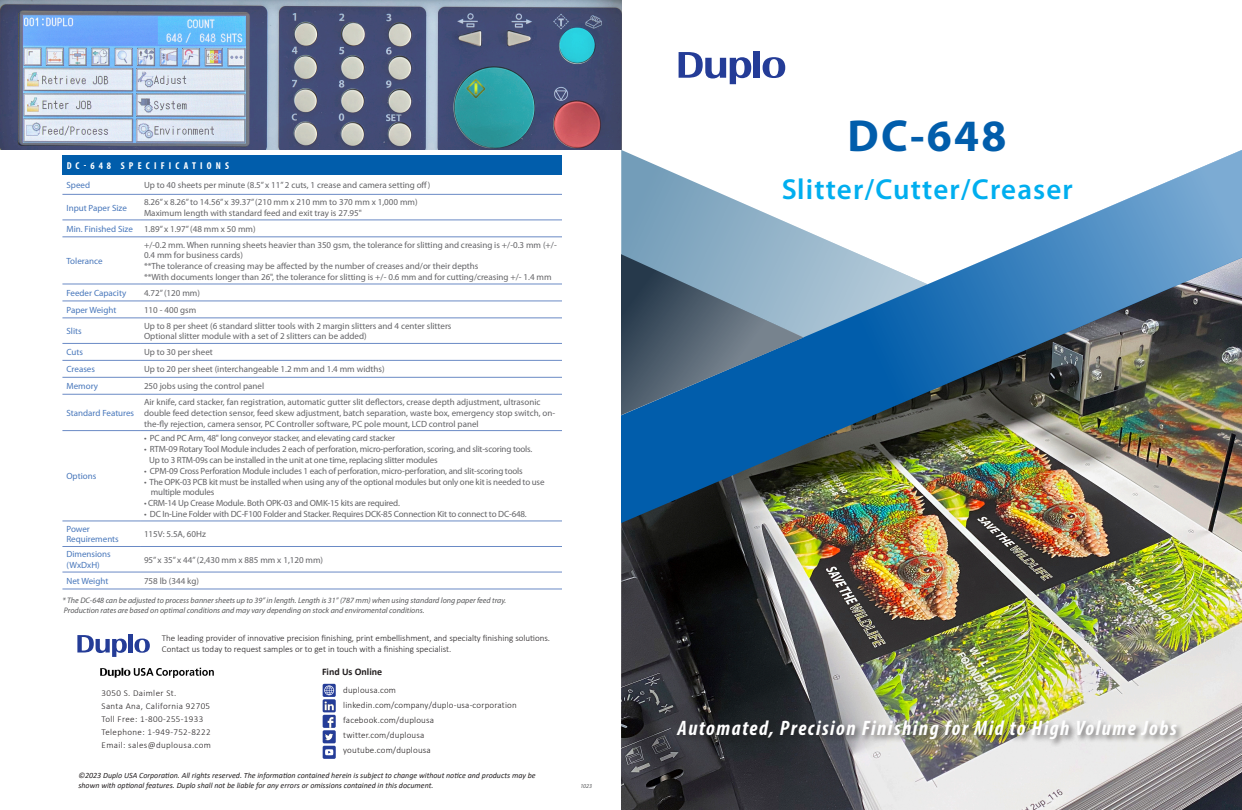
<style>
.page{position:relative;width:1242px;height:810px;background:#fff}
.page>*{position:absolute;margin:0;border:0;box-sizing:border-box;transform-origin:0 0}
.t1{font:700 45px "Myriad Pro";color:#015dab}
.t2{font:600 29px "Myriad Pro";letter-spacing:.04em;color:#00aeef}
.t3{font:italic 700 condensed 21px "Myriad Pro";letter-spacing:.07em;color:#fff}
.t4{font:700 condensed 10px "Myriad Pro";letter-spacing:.42em;color:#fff}
.t5{font:700 10px "Calibri";color:#231f20}
.t6{font:9px/10.8px "Myriad Pro";color:#636366}
.t7{font:9px/10.8px "Myriad Pro";letter-spacing:-.02em;color:#636366}
.t8{font:300 9px/10.8px "Calibri";letter-spacing:.015em;color:#231f20}
.t9{font:9px/10.8px "Myriad Pro";color:#4877bb}
.t10{font:300 9px "Calibri";letter-spacing:.04em;color:#231f20}
.t11{font:italic 8px/9.6px "Calibri";color:#231f20}
.t12{font:italic 8px "Myriad Pro";color:#57585a}
.t13{font:italic 6px "Myriad Pro";color:#57585a}
.s1{color:#4877bb}
</style>
<div class="page">
<svg style="left:763px;top:57px;width:22px;height:21px"></svg>
<div style="left:754px;top:51px;width:6px;height:27px;background:#243c97"></div>
<svg style="left:679px;top:52px;width:72px;height:32px"></svg>
<div style="left:62px;top:156px;width:500px;height:19px;background:#015dab"></div>
<hr style="left:62px;top:588px;width:78px;height:1px;background:#6a8ac5">
<hr style="left:140px;top:588px;width:422px;height:1px;background:#6a8ac5">
<hr style="left:62px;top:194px;width:78px;height:1px;background:#6a8ac5">
<hr style="left:140px;top:194px;width:422px;height:1px;background:#6a8ac5">
<hr style="left:62px;top:283px;width:78px;height:1px;background:#6a8ac5">
<hr style="left:140px;top:283px;width:422px;height:1px;background:#6a8ac5">
<hr style="left:62px;top:300px;width:78px;height:1px;background:#6a8ac5">
<hr style="left:140px;top:300px;width:422px;height:1px;background:#6a8ac5">
<hr style="left:62px;top:317px;width:78px;height:1px;background:#6a8ac5">
<hr style="left:140px;top:317px;width:422px;height:1px;background:#6a8ac5">
<hr style="left:62px;top:343px;width:78px;height:1px;background:#6a8ac5">
<hr style="left:140px;top:343px;width:422px;height:1px;background:#6a8ac5">
<hr style="left:62px;top:360px;width:78px;height:1px;background:#6a8ac5">
<hr style="left:140px;top:360px;width:422px;height:1px;background:#6a8ac5">
<hr style="left:62px;top:219px;width:78px;height:1px;background:#6a8ac5">
<hr style="left:140px;top:219px;width:422px;height:1px;background:#6a8ac5">
<hr style="left:62px;top:377px;width:78px;height:1px;background:#6a8ac5">
<hr style="left:140px;top:377px;width:422px;height:1px;background:#6a8ac5">
<hr style="left:62px;top:236px;width:78px;height:1px;background:#6a8ac5">
<hr style="left:140px;top:236px;width:422px;height:1px;background:#6a8ac5">
<hr style="left:62px;top:394px;width:78px;height:1px;background:#6a8ac5">
<hr style="left:140px;top:394px;width:422px;height:1px;background:#6a8ac5">
<hr style="left:62px;top:430px;width:78px;height:1px;background:#6a8ac5">
<hr style="left:140px;top:430px;width:422px;height:1px;background:#6a8ac5">
<hr style="left:62px;top:520px;width:78px;height:1px;background:#6a8ac5">
<hr style="left:140px;top:520px;width:422px;height:1px;background:#6a8ac5">
<hr style="left:62px;top:546px;width:78px;height:1px;background:#6a8ac5">
<hr style="left:140px;top:546px;width:422px;height:1px;background:#6a8ac5">
<hr style="left:62px;top:572px;width:78px;height:1px;background:#6a8ac5">
<hr style="left:140px;top:572px;width:422px;height:1px;background:#6a8ac5">
<img style="left:0;top:0;width:621px;height:150px">
<img style="left:621px;top:523px;width:621px;height:287px">
<img style="left:621px;top:150px;width:621px;height:373px">
<svg style="left:621px;top:254px;width:183px;height:161px;background:#4d7393"></svg>
<div style="left:676px;top:718px;width:508px;height:29px;background:#231f20;opacity:.57"></div>
<svg style="left:134px;top:639px;width:16px;height:14px"></svg>
<div style="left:128px;top:634px;width:5px;height:19px;background:#243c97"></div>
<svg style="left:77px;top:635px;width:50px;height:22px"></svg>
<div style="left:323px;top:715px;width:13px;height:13px;background:#253d98;border-radius:2px"></div>
<svg style="left:328px;top:717px;width:5px;height:11px"></svg>
<svg style="left:323px;top:699px;width:13px;height:13px"></svg>
<svg style="left:325px;top:701px;width:9px;height:9px"></svg>
<svg style="left:323px;top:684px;width:13px;height:13px"></svg>
<svg style="left:324px;top:685px;width:10px;height:10px"></svg>
<svg style="left:323px;top:746px;width:13px;height:13px"></svg>
<svg style="left:325px;top:749px;width:8px;height:6px"></svg>
<div style="left:323px;top:730px;width:13px;height:13px;background:#253d98;border-radius:2px"></div>
<svg style="left:325px;top:734px;width:8px;height:6px"></svg>
<img style="left:100px;top:667px;width:114px;height:11px">
<p class="t4" style="left:67px;top:159px;width:164px">DC-648 SPECIFICATIONS</p>
<p class="t9" style="left:66px;top:179px;width:25px">Speed</p>
<p class="t6" style="left:144px;top:179px;width:288px">Up to 40 sheets per minute (8.5” x 11” 2 cuts, 1 crease and camera setting off)</p>
<p class="t9" style="left:66px;top:202px;width:62px">Input Paper Size</p>
<p class="t6" style="left:144px;top:197px;width:275px">8.26” x 8.26” to 14.56” x 39.37” (210 mm x 210 mm to 370 mm x 1,000 mm)<br>Maximum length with standard feed and exit tray is 27.95"</p>
<p class="t6" style="left:66px;top:223px;width:191px"><span class="s1">Min. Finished Size</span> 1.89” x 1.97” (48 mm x 50 mm)</p>
<p class="t9" style="left:66px;top:255px;width:38px">Tolerance</p>
<p class="t6" style="left:144px;top:239px;width:414px">+/-0.2 mm. When running sheets heavier than 350 gsm, the tolerance for slitting and creasing is +/-0.3 mm (+/- 0.4 mm for business cards)<br>**The tolerance of creasing may be affected by the number of creases and/or their depths<br>**With documents longer than 26", the tolerance for slitting is +/- 0.6 mm and for cutting/creasing +/- 1.4 mm</p>
<p class="t9" style="left:66px;top:287px;width:61px">Feeder Capacity</p>
<p class="t6" style="left:144px;top:287px;width:57px">4.72” (120 mm)</p>
<p class="t9" style="left:66px;top:304px;width:51px">Paper Weight</p>
<p class="t6" style="left:144px;top:304px;width:54px">110 - 400 gsm</p>
<p class="t9" style="left:66px;top:325px;width:17px">Slits</p>
<p class="t6" style="left:144px;top:320px;width:309px">Up to 8 per sheet (6 standard slitter tools with 2 margin slitters and 4 center slitters<br>Optional slitter module with a set of 2 slitters can be added)</p>
<p class="t9" style="left:66px;top:347px;width:18px">Cuts</p>
<p class="t6" style="left:144px;top:347px;width:70px">Up to 30 per sheet</p>
<p class="t9" style="left:66px;top:364px;width:30px">Creases</p>
<p class="t6" style="left:144px;top:364px;width:242px">Up to 20 per sheet (interchangeable 1.2 mm and 1.4 mm widths)</p>
<p class="t9" style="left:66px;top:381px;width:33px">Memory</p>
<p class="t6" style="left:144px;top:381px;width:122px">250 jobs using the control panel</p>
<p class="t9" style="left:66px;top:407px;width:69px">Standard Features</p>
<p class="t6" style="left:144px;top:396px;width:413px">Air knife, card stacker, fan registration, automatic gutter slit deflectors, crease depth adjustment, ultrasonic double feed detection sensor, feed skew adjustment, batch separation, waste box, emergency stop switch, on&shy;the-fly rejection, camera sensor, PC Controller software, PC pole mount, LCD control panel</p>
<p class="t9" style="left:66px;top:471px;width:31px">Options</p>
<p class="t7" style="left:144px;top:433px;width:253px">• PC and PC Arm, 48" long conveyor stacker, and elevating card stacker</p>
<p class="t7" style="left:149px;top:444px;width:385px;text-indent:-5px">• RTM-09 Rotary Tool Module includes 2 each of perforation, micro-perforation, scoring, and slit-scoring tools.<br>Up to 3 RTM-09s can be installed in the unit at one time, replacing slitter modules</p>
<p class="t7" style="left:144px;top:465px;width:380px">• CPM-09 Cross Perforation Module includes 1 each of perforation, micro-perforation, and slit-scoring tools</p>
<p class="t7" style="left:151px;top:476px;width:395px;text-indent:-7px">• The OPK-03 PCB kit must be installed when using any of the optional modules but only one kit is needed to use multiple modules</p>
<p class="t7" style="left:144px;top:498px;width:257px">• CRM-14 Up Crease Module. Both OPK-03 and OMK-15 kits are required.</p>
<p class="t7" style="left:144px;top:508px;width:384px">• DC In-Line Folder with DC-F100 Folder and Stacker. Requires DCK-85 Connection Kit to connect to DC-648.</p>
<p class="t9" style="left:66px;top:523px;width:54px">Power<br>Requirements</p>
<p class="t6" style="left:144px;top:529px;width:63px">115V: 5.5A, 60Hz</p>
<p class="t9" style="left:66px;top:549px;width:46px">Dimensions (WxDxH)</p>
<p class="t6" style="left:144px;top:554px;width:181px">95” x 35” x 44” (2,430 mm x 885 mm x 1,120 mm)</p>
<p class="t9" style="left:66px;top:575px;width:43px">Net Weight</p>
<p class="t6" style="left:144px;top:575px;width:57px">758 lb (344 kg)</p>
<p class="t12" style="left:62px;top:596px;width:445px">* The DC-648 can be adjusted to process banner sheets up to 39” in length. Length is 31” (787 mm) when using standard long paper feed tray.</p>
<p class="t12" style="left:64px;top:605px;width:362px">Production rates are based on optimal conditions and may vary depending on stock and enviromental conditions.</p>
<p class="t8" style="left:162px;top:633px;width:390px">The leading provider of innovative precision finishing, print embellishment, and specialty finishing solutions.<br>Contact us today to request samples or to get in touch with a finishing specialist.</p>
<p class="t5" style="left:322px;top:665px;width:62px">Find Us Online</p>
<p class="t8" style="left:343px;top:685px;width:54px">duplousa.com</p>
<p class="t8" style="left:343px;top:700px;width:175px">linkedin.com/company/duplo-usa-corporation</p>
<p class="t8" style="left:343px;top:715px;width:92px">facebook.com/duplousa</p>
<p class="t8" style="left:343px;top:730px;width:83px">twitter.com/duplousa</p>
<p class="t8" style="left:343px;top:745px;width:89px">youtube.com/duplousa</p>
<p class="t10" style="left:102px;top:687px;width:76px">3050 S. Daimler St.</p>
<p class="t10" style="left:102px;top:700px;width:110px">Santa Ana, California 92705</p>
<p class="t10" style="left:102px;top:713px;width:103px">Toll Free: 1-800-255-1933</p>
<p class="t10" style="left:102px;top:726px;width:111px">Telephone: 1-949-752-8222</p>
<p class="t10" style="left:102px;top:739px;width:111px">Email: sales@duplousa.com</p>
<p class="t11" style="left:78px;top:771px;width:459px">©2023 Duplo USA Corporation. All rights reserved. The information contained herein is subject to change without notice and products may be shown with optional features. Duplo shall not be liable for any errors or omissions contained in this document.</p>
<p class="t13" style="left:580px;top:783px;width:13px">1023</p>
<h1 class="t1" style="left:848px;top:106px;width:160px">DC-648</h1>
<h2 class="t2" style="left:781px;top:171px;width:293px">Slitter/Cutter/Creaser</h2>
<h3 class="t3" style="left:678px;top:715px;width:501px">Automated, Precision Finishing for Mid to High Volume Jobs</h3>
</div>
